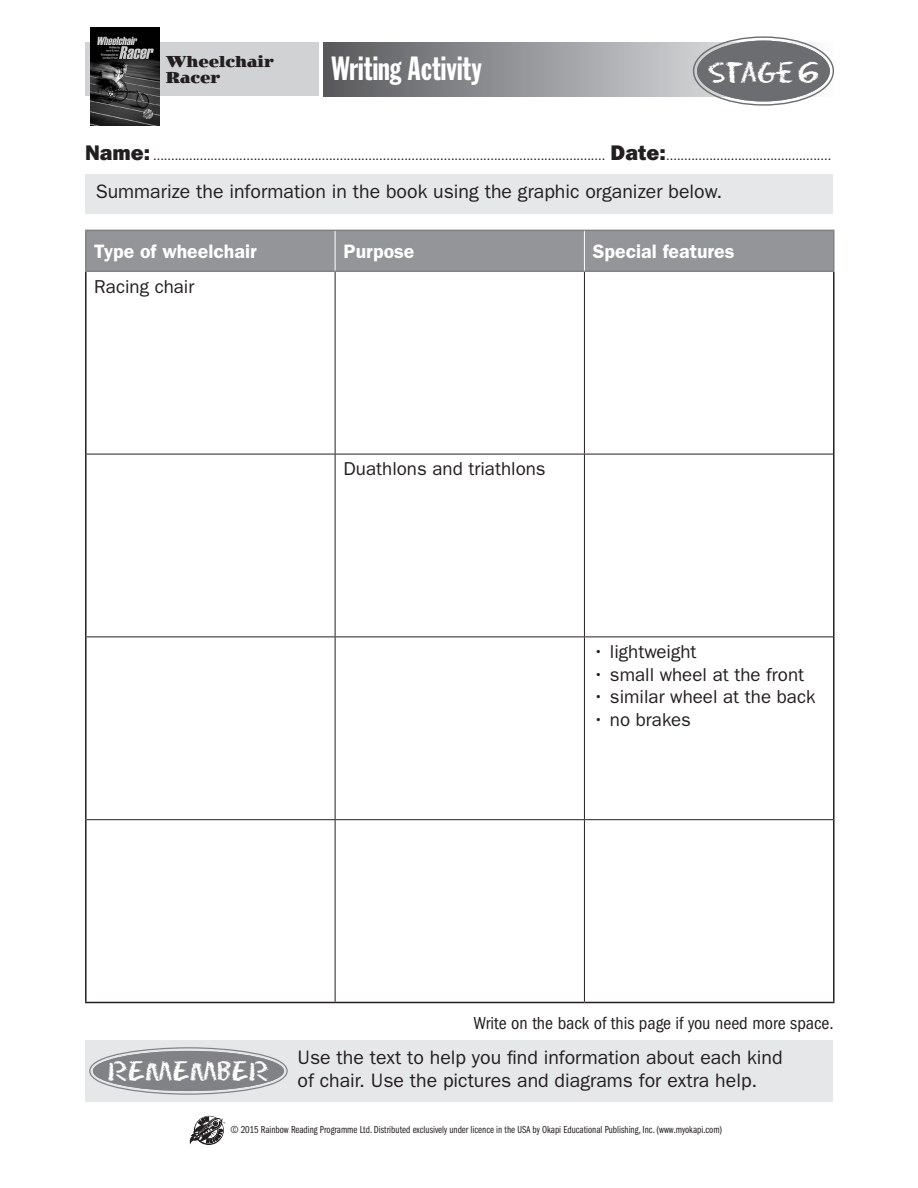
<style>
.page{position:relative;width:918px;height:1188px;background:#fff}
.page>*{position:absolute;margin:0;border:0;box-sizing:border-box;transform-origin:0 0}
.Sheet_title{font:33px "Franklin Gothic Std Extra Cond";letter-spacing:.005em;color:#fff}
.t1{font:26.7px "Eraser";letter-spacing:-.03em;color:#fff}
.t2{font:25.2px "Eraser";color:#fff}
.Intro___Writing{font:19.5px "ITC Franklin Gothic Std";color:#231f20}
.Intro___Writing-2{font:600 19.5px "ITC Franklin Gothic Std";color:#fff}
.Intro___Writing-3{font:18.75px "ITC Franklin Gothic Std";color:#231f20}
.t3{font:condensed 18px "ITC Franklin Gothic Std";color:#231f20}
.t4{font:900 16.5px/16.5px "Jimbo Std";letter-spacing:-.005em;color:#231f20;scale:.88 1}
.t5{font:12px "Franklin Gothic IT Cby BT";color:#231f20}
.t6{font:10.5px "ITC Franklin Gothic Std Bk Cp";color:#231f20}
.s1{font-weight:800;font-size:21px}
</style>
<div class="page">
<div style="left:85px;top:43px;width:234px;height:53px;background:#d1d2d4"></div>
<img style="left:90px;top:27px;width:70px;height:99px">
<svg style="left:189px;top:1117px;width:36px;height:28px"></svg>
<div style="left:85px;top:174px;width:748px;height:39px;background:#e6e7e9"></div>
<div style="left:85px;top:1040px;width:748px;height:62px;background:#e6e7e9"></div>
<div style="left:93px;top:1051px;width:191px;height:40px;background:#808285;border-radius:50%"></div>
<div style="left:89px;top:1047px;width:199px;height:48px;border:1px solid #808285;border-radius:50%"></div>
<div style="left:93px;top:1051px;width:191px;height:40px;border:4px solid #808285;border-radius:50%"></div>
<svg style="left:323px;top:43px;width:510px;height:53px;background:#959699"></svg>
<div style="left:697px;top:41px;width:133px;height:60px;background:#6c6d70;border-radius:50%"></div>
<div style="left:697px;top:41px;width:133px;height:60px;border:4px solid #6c6d70;border-radius:50%"></div>
<div style="left:87px;top:231px;width:746px;height:40px;background:#939598"></div>
<hr style="left:85px;top:272px;width:2px;height:182px;background:#231f20">
<hr style="left:833px;top:272px;width:2px;height:182px;background:#231f20">
<hr style="left:85px;top:454px;width:2px;height:183px;background:#231f20">
<hr style="left:833px;top:454px;width:2px;height:183px;background:#231f20">
<hr style="left:85px;top:637px;width:2px;height:183px;background:#231f20">
<hr style="left:833px;top:637px;width:2px;height:183px;background:#231f20">
<hr style="left:85px;top:820px;width:2px;height:182px;background:#231f20">
<hr style="left:833px;top:820px;width:2px;height:182px;background:#231f20">
<hr style="left:85px;top:1002px;width:250px;height:1px;background:#231f20">
<hr style="left:335px;top:1002px;width:249px;height:1px;background:#231f20">
<hr style="left:584px;top:1002px;width:251px;height:1px;background:#231f20">
<hr style="left:85px;top:230px;width:250px;height:1px;background:#808285">
<hr style="left:85px;top:231px;width:2px;height:40px;background:#808285">
<hr style="left:335px;top:230px;width:249px;height:1px;background:#808285">
<hr style="left:584px;top:230px;width:251px;height:1px;background:#808285">
<hr style="left:833px;top:231px;width:2px;height:40px;background:#808285">
<hr style="left:85px;top:271px;width:250px;height:1px;background:#808285">
<hr style="left:335px;top:271px;width:249px;height:1px;background:#808285">
<hr style="left:584px;top:271px;width:251px;height:1px;background:#808285">
<hr style="left:335px;top:231px;width:1px;height:40px;background:#fff">
<hr style="left:584px;top:231px;width:1px;height:40px;background:#fff">
<hr style="left:335px;top:272px;width:1px;height:182px;background:#231f20">
<hr style="left:584px;top:272px;width:1px;height:182px;background:#231f20">
<hr style="left:87px;top:454px;width:248px;height:1px;background:#231f20">
<hr style="left:335px;top:454px;width:249px;height:1px;background:#231f20">
<hr style="left:335px;top:454px;width:1px;height:183px;background:#231f20">
<hr style="left:584px;top:454px;width:249px;height:1px;background:#231f20">
<hr style="left:584px;top:454px;width:1px;height:183px;background:#231f20">
<hr style="left:87px;top:637px;width:248px;height:1px;background:#231f20">
<hr style="left:335px;top:637px;width:249px;height:1px;background:#231f20">
<hr style="left:335px;top:637px;width:1px;height:182px;background:#231f20">
<hr style="left:584px;top:637px;width:249px;height:1px;background:#231f20">
<hr style="left:584px;top:637px;width:1px;height:182px;background:#231f20">
<hr style="left:87px;top:819px;width:248px;height:1px;background:#231f20">
<hr style="left:335px;top:819px;width:249px;height:1px;background:#231f20">
<hr style="left:335px;top:820px;width:1px;height:182px;background:#231f20">
<hr style="left:584px;top:819px;width:249px;height:1px;background:#231f20">
<hr style="left:584px;top:820px;width:1px;height:182px;background:#231f20">
<h3 class="t4" style="left:166px;top:53px;width:124px">Wheelchair<br>Racer</h3>
<p class="Sheet_title" style="left:332px;top:51px;width:152px">Writing Activity</p>
<p class="t1" style="left:708px;top:57px;width:112px">Stage 6</p>
<p class="t5" style="left:85px;top:148px;width:748px"><span class="s1">Name:</span> .............................................................................................................................. <span class="s1">Date:</span>..............................................</p>
<p class="Intro___Writing" style="left:96px;top:181px;width:628px">Summarize the information in the book using the graphic organizer below.</p>
<p class="Intro___Writing-2" style="left:94px;top:239px;width:164px">Type of wheelchair</p>
<p class="Intro___Writing-2" style="left:344px;top:239px;width:72px">Purpose</p>
<p class="Intro___Writing-2" style="left:593px;top:239px;width:143px">Special features</p>
<p class="Intro___Writing-3" style="left:94px;top:276px;width:102px">Racing chair</p>
<p class="Intro___Writing-3" style="left:344px;top:458px;width:204px">Duathlons and triathlons</p>
<p class="Intro___Writing-3" style="left:593px;top:641px;width:105px">• lightweight</p>
<p class="Intro___Writing-3" style="left:593px;top:664px;width:213px">• small wheel at the front</p>
<p class="Intro___Writing-3" style="left:593px;top:686px;width:224px">• similar wheel at the back</p>
<p class="Intro___Writing-3" style="left:593px;top:709px;width:100px">• no brakes</p>
<p class="t2" style="left:108px;top:1056px;width:163px">REMEMBER</p>
<p class="t3" style="left:473px;top:1012px;width:362px">Write on the back of this page if you need more space.</p>
<p class="Intro___Writing" style="left:298px;top:1047px;width:487px">Use the text to help you find information about each kind</p>
<p class="Intro___Writing" style="left:298px;top:1069px;width:461px">of chair. Use the pictures and diagrams for extra help.</p>
<p class="t6" style="left:230px;top:1124px;width:493px">© 2015 Rainbow Reading Programme Ltd. Distributed exclusively under licence in the USA by Okapi Educational Publishing, Inc. (www.myokapi.com)</p>
</div>
